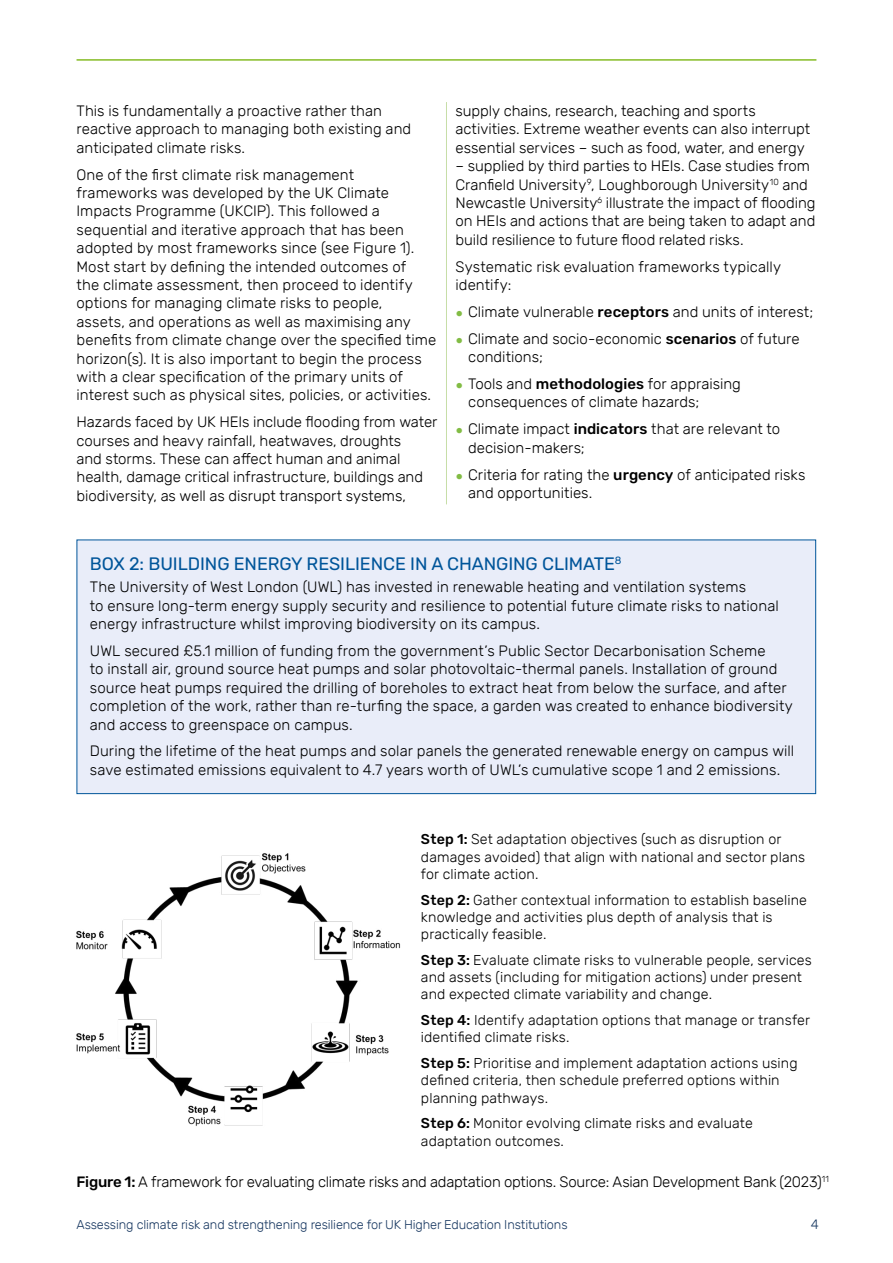
<style>
.page{position:relative;width:893px;height:1263px;background:#fff}
.page>*{position:absolute;margin:0;border:0;box-sizing:border-box;transform-origin:0 0}
.t1{font:18px "Rubik";letter-spacing:-.005em;color:#00559a}
.t2{font:300 15px/18.3px "Rubik";letter-spacing:.005em;color:#000}
.t3{font:300 15px "Rubik";letter-spacing:-.02em;color:#000}
.t4{font:300 14.25px/17.2px "Rubik";letter-spacing:.005em;color:#000}
.t5{font:300 13.5px "Rubik";color:#183861}
.t6{font:300 12.75px "Rubik";letter-spacing:-.01em;color:#183861}
.s1{font-family:"Brown";color:#82bc45}
.s2{font-weight:500}
</style>
<div class="page">
<hr style="left:77px;top:59px;width:739px;height:2px;background:#86bc25">
<hr style="left:446px;top:102px;width:1px;height:402px;background:#c7dea8">
<div style="left:77px;top:540px;width:739px;height:254px;background:#e9edf9"></div>
<div style="left:77px;top:540px;width:739px;height:254px;border:1px solid #00559a"></div>
<img style="left:76px;top:853px;width:325px;height:273px">
<p class="t2" style="left:77px;top:102px;width:336px">This is fundamentally a proactive rather than reactive approach to managing both existing and anticipated climate risks.</p>
<p class="t2" style="left:77px;top:166px;width:361px">One of the first climate risk management frameworks was developed by the UK Climate Impacts Programme (UKCIP). This followed a sequential and iterative approach that has been adopted by most frameworks since (see Figure 1).<br>Most start by defining the intended outcomes of<br>the climate assessment, then proceed to identify options for managing climate risks to people,<br>assets, and operations as well as maximising any benefits from climate change over the specified time horizon(s). It is also important to begin the process with a clear specification of the primary units of interest such as physical sites, policies, or activities.</p>
<p class="t2" style="left:77px;top:413px;width:362px">Hazards faced by UK HEIs include flooding from water courses and heavy rainfall, heatwaves, droughts<br>and storms. These can affect human and animal health, damage critical infrastructure, buildings and biodiversity, as well as disrupt transport systems,</p>
<p class="t2" style="left:455px;top:102px;width:356px">supply chains, research, teaching and sports activities. Extreme weather events can also interrupt essential services – such as food, water, and energy</p>
<p class="t2" style="left:455px;top:157px;width:361px">– supplied by third parties to HEIs. Case studies from Cranfield University<sup>9</sup>, Loughborough University<sup>10</sup> and Newcastle University<sup>6</sup> illustrate the impact of flooding on HEIs and actions that are being taken to adapt and build resilience to future flood related risks.</p>
<p class="t2" style="left:455px;top:258px;width:327px">Systematic risk evaluation frameworks typically identify:</p>
<p class="t2" style="left:455px;top:303px;width:359px"><span class="s1">•</span> Climate vulnerable <span class="s2">receptors</span> and units of interest;</p>
<p class="t2" style="left:468px;top:330px;width:333px;text-indent:-13px"><span class="s1">•</span> Climate and socio-economic <span class="s2">scenarios</span> of future conditions;</p>
<p class="t2" style="left:468px;top:375px;width:274px;text-indent:-13px"><span class="s1">•</span> Tools and <span class="s2">methodologies</span> for appraising consequences of climate hazards;</p>
<p class="t2" style="left:468px;top:420px;width:313px;text-indent:-13px"><span class="s1">•</span> Climate impact <span class="s2">indicators</span> that are relevant to decision-makers;</p>
<p class="t2" style="left:468px;top:466px;width:339px;text-indent:-13px"><span class="s1">•</span> Criteria for rating the <span class="s2">urgency</span> of anticipated risks and opportunities.</p>
<p class="t1" style="left:90px;top:553px;width:533px">BOX 2: BUILDING ENERGY RESILIENCE IN A CHANGING CLIMATE<sup>8</sup></p>
<p class="t2" style="left:90px;top:578px;width:690px">The University of West London (UWL) has invested in renewable heating and ventilation systems<br>to ensure long-term energy supply security and resilience to potential future climate risks to national energy infrastructure whilst improving biodiversity on its campus.</p>
<p class="t2" style="left:90px;top:642px;width:704px">UWL secured £5.1 million of funding from the government’s Public Sector Decarbonisation Scheme<br>to install air, ground source heat pumps and solar photovoltaic-thermal panels. Installation of ground source heat pumps required the drilling of boreholes to extract heat from below the surface, and after completion of the work, rather than re-turfing the space, a garden was created to enhance biodiversity and access to greenspace on campus.</p>
<p class="t2" style="left:90px;top:742px;width:706px">During the lifetime of the heat pumps and solar panels the generated renewable energy on campus will save estimated emissions equivalent to 4.7 years worth of UWL’s cumulative scope 1 and 2 emissions.</p>
<p class="t4" style="left:421px;top:831px;width:386px"><span class="s2">Step 1:</span> Set adaptation objectives (such as disruption or damages avoided) that align with national and sector plans for climate action.</p>
<p class="t4" style="left:421px;top:891px;width:387px"><span class="s2">Step 2:</span> Gather contextual information to establish baseline knowledge and activities plus depth of analysis that is practically feasible.</p>
<p class="t4" style="left:421px;top:952px;width:392px"><span class="s2">Step 3:</span> Evaluate climate risks to vulnerable people, services and assets (including for mitigation actions) under present and expected climate variability and change.</p>
<p class="t4" style="left:421px;top:1012px;width:391px"><span class="s2">Step 4:</span> Identify adaptation options that manage or transfer identified climate risks.</p>
<p class="t4" style="left:421px;top:1055px;width:378px"><span class="s2">Step 5:</span> Prioritise and implement adaptation actions using defined criteria, then schedule preferred options within planning pathways.</p>
<p class="t4" style="left:421px;top:1115px;width:333px"><span class="s2">Step 6:</span> Monitor evolving climate risks and evaluate adaptation outcomes.</p>
<p class="t3" style="left:77px;top:1173px;width:754px"><span class="s2">Figure 1:</span> A framework for evaluating climate risks and adaptation options. Source: Asian Development Bank (2023)<sup>11</sup></p>
<p class="t6" style="left:77px;top:1217px;width:493px">Assessing climate risk and strengthening resilience for UK Higher Education Institutions</p>
<p class="t5" style="left:811px;top:1216px;width:10px">4</p>
</div>
